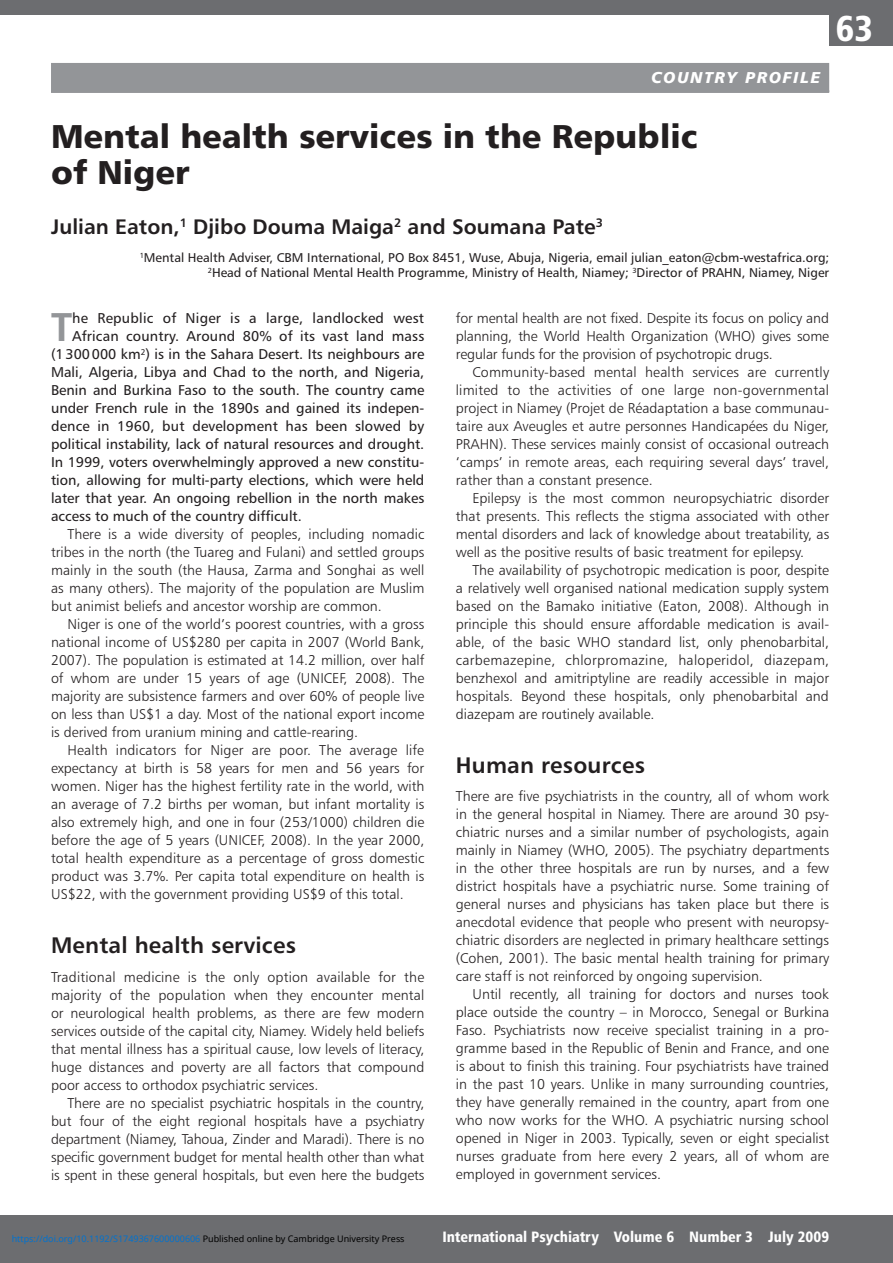
<style>
.page{position:relative;width:893px;height:1263px;background:#fff}
.page>*{position:absolute;margin:0;border:0;box-sizing:border-box;transform-origin:0 0}
.Intro_text{font:40.2px "Humanist 777 BT Bold B";color:#939598}
.t1{font:36px "Humanist 777 BT Black Condensed B";color:#fff}
.Paper_title{font:33px/36px "Humanist 777 BT Black B";color:#231f20}
.Subhead1{font:22.5px "Humanist 777 BT Bold B";letter-spacing:.01em;color:#231f20}
.Author{font:21px "Humanist 777 BT Bold B";color:#231f20}
.Section{font:15.75px "Humanist 777 BT Black Italic B";letter-spacing:.1em;color:#fff}
.t2{font:15px "Humanist 777 BT Black Condensed B";color:#fff}
.Body_text{font:14.25px/18px "Humanist 777 BT Light B";color:#231f20;text-align:justify}
.Noindent{font:14.25px/18px "Humanist 777 BT Light B";color:#231f20;text-align:justify}
.Intro_text-2{font:14.25px "Humanist 777 BT Roman B";color:#231f20}
.Address{font:12.75px/15px "Humanist 777 BT Roman B";color:#231f20;text-align:right}
.t3{font:9px "Noto Sans";color:#0172cf}
.s1{color:#000}
</style>
<div class="page">
<div style="left:0;top:1215px;width:893px;height:48px;background:#6c6d70"></div>
<div style="left:829px;top:0;width:64px;height:46px;background:#6c6d70"></div>
<div style="left:0;top:0;width:893px;height:15px;background:#6c6d70"></div>
<div style="left:51px;top:63px;width:778px;height:30px;background:#939598"></div>
<p class="Section" style="left:652px;top:67px;width:170px">COUNTRY PROFILE</p>
<h2 class="t1" style="left:836px;top:6px;width:39px">63</h2>
<p class="Paper_title" style="left:51px;top:118px;width:648px">Mental health services in the Republic of Niger</p>
<p class="Author" style="left:51px;top:213px;width:553px">Julian Eaton,<sup>1</sup> Djibo Douma Maiga<sup>2</sup> and Soumana Pate<sup>3</sup></p>
<p class="Address" style="left:140px;top:250px;width:691px"><sup>1</sup>Mental Health Adviser, CBM International, PO Box 8451, Wuse, Abuja, Nigeria, email julian_eaton@cbm-westafrica.org;<br><sup>2</sup>Head of National Mental Health Programme, Ministry of Health, Niamey; <sup>3</sup>Director of PRAHN, Niamey, Niger</p>
<p class="Intro_text" style="left:51px;top:302px;width:23px">T</p>
<p class="Intro_text-2" style="left:72px;top:310px;width:353px">he Republic of Niger is a large, landlocked west</p>
<p class="Body_text" style="left:456px;top:309px;width:375px">for mental health are not fixed. Despite its focus on policy and planning, the World Health Organization (WHO) gives some regular funds for the provision of psychotropic drugs.</p>
<p class="Body_text" style="left:456px;top:363px;width:375px;text-indent:16px">Community-based mental health services are currently limited to the activities of one large non-governmental project in Niamey (Projet de Réadaptation a base communau&shy;taire aux Aveugles et autre personnes Handicapées du Niger, PRAHN). These services mainly consist of occasional outreach ‘camps’ in remote areas, each requiring several days’ travel, rather than a constant presence.</p>
<p class="Body_text" style="left:456px;top:489px;width:375px;text-indent:16px">Epilepsy is the most common neuropsychiatric disorder that presents. This reflects the stigma associated with other mental disorders and lack of knowledge about treatability, as well as the positive results of basic treatment for epilepsy.</p>
<p class="Body_text" style="left:456px;top:561px;width:375px;text-indent:16px">The availability of psychotropic medication is poor, despite a relatively well organised national medication supply system based on the Bamako initiative (Eaton, 2008). Although in principle this should ensure affordable medication is avail&shy;able, of the basic WHO standard list, only phenobarbital, carbemazepine, chlorpromazine, haloperidol, diazepam, benzhexol and amitriptyline are readily accessible in major hospitals. Beyond these hospitals, only phenobarbital and diazepam are routinely available.</p>
<p class="Subhead1" style="left:456px;top:751px;width:191px">Human resources</p>
<p class="Noindent" style="left:456px;top:787px;width:375px">There are five psychiatrists in the country, all of whom work in the general hospital in Niamey. There are around 30 psy&shy;chiatric nurses and a similar number of psychologists, again mainly in Niamey (WHO, 2005). The psychiatry departments in the other three hospitals are run by nurses, and a few district hospitals have a psychiatric nurse. Some training of general nurses and physicians has taken place but there is anecdotal evidence that people who present with neuropsy&shy;chiatric disorders are neglected in primary healthcare settings (Cohen, 2001). The basic mental health training for primary care staff is not reinforced by ongoing supervision.</p>
<p class="Body_text" style="left:456px;top:985px;width:375px;text-indent:16px">Until recently, all training for doctors and nurses took place outside the country – in Morocco, Senegal or Burkina Faso. Psychiatrists now receive specialist training in a pro&shy;gramme based in the Republic of Benin and France, and one is about to finish this training. Four psychiatrists have trained in the past 10 years. Unlike in many surrounding countries, they have generally remained in the country, apart from one who now works for the WHO. A psychiatric nursing school opened in Niger in 2003. Typically, seven or eight specialist nurses graduate from here every 2 years, all of whom are employed in government services.</p>
<p class="Intro_text-2" style="left:72px;top:328px;width:354px">African country. Around 80% of its vast land mass</p>
<p class="Intro_text-2" style="left:51px;top:346px;width:375px">(1300000 km<sup>2</sup>) is in the Sahara Desert. Its neighbours are</p>
<p class="Intro_text-2" style="left:51px;top:364px;width:375px">Mali, Algeria, Libya and Chad to the north, and Nigeria,</p>
<p class="Intro_text-2" style="left:51px;top:382px;width:375px">Benin and Burkina Faso to the south. The country came</p>
<p class="Intro_text-2" style="left:51px;top:400px;width:374px">under French rule in the 1890s and gained its indepen-</p>
<p class="Intro_text-2" style="left:51px;top:418px;width:375px">dence in 1960, but development has been slowed by</p>
<p class="Intro_text-2" style="left:51px;top:436px;width:375px">political instability, lack of natural resources and drought.</p>
<p class="Intro_text-2" style="left:51px;top:454px;width:375px">In 1999, voters overwhelmingly approved a new constitu-</p>
<p class="Intro_text-2" style="left:51px;top:472px;width:375px">tion, allowing for multi-party elections, which were held</p>
<p class="Intro_text-2" style="left:51px;top:490px;width:375px">later that year. An ongoing rebellion in the north makes</p>
<p class="Intro_text-2" style="left:51px;top:508px;width:252px">access to much of the country difficult.</p>
<p class="Body_text" style="left:51px;top:525px;width:375px;text-indent:16px">There is a wide diversity of peoples, including nomadic tribes in the north (the Tuareg and Fulani) and settled groups mainly in the south (the Hausa, Zarma and Songhai as well as many others). The majority of the population are Muslim but animist beliefs and ancestor worship are common.</p>
<p class="Body_text" style="left:51px;top:615px;width:375px;text-indent:16px">Niger is one of the world’s poorest countries, with a gross national income of US$280 per capita in 2007 (World Bank, 2007). The population is estimated at 14.2 million, over half of whom are under 15 years of age (UNICEF, 2008). The majority are subsistence farmers and over 60% of people live on less than US$1 a day. Most of the national export income is derived from uranium mining and cattle-rearing.</p>
<p class="Body_text" style="left:51px;top:741px;width:375px;text-indent:16px">Health indicators for Niger are poor. The average life expectancy at birth is 58 years for men and 56 years for women. Niger has the highest fertility rate in the world, with an average of 7.2 births per woman, but infant mortality is also extremely high, and one in four (253/1000) children die before the age of 5 years (UNICEF, 2008). In the year 2000, total health expenditure as a percentage of gross domestic product was 3.7%. Per capita total expenditure on health is US$22, with the government providing US$9 of this total.</p>
<p class="Subhead1" style="left:51px;top:931px;width:246px">Mental health services</p>
<p class="Noindent" style="left:51px;top:968px;width:375px">Traditional medicine is the only option available for the majority of the population when they encounter mental or neurological health problems, as there are few modern services outside of the capital city, Niamey. Widely held beliefs that mental illness has a spiritual cause, low levels of literacy, huge distances and poverty are all factors that compound poor access to orthodox psychiatric services.</p>
<p class="Body_text" style="left:51px;top:1094px;width:375px;text-indent:16px">There are no specialist psychiatric hospitals in the country, but four of the eight regional hospitals have a psychiatry department (Niamey, Tahoua, Zinder and Maradi). There is no specific government budget for mental health other than what is spent in these general hospitals, but even here the budgets</p>
<p class="t3" style="left:12px;top:1232px;width:394px">https://doi.org/10.1192/S1749367600000606 <span class="s1">Published online by Cambridge University Press</span></p>
<p class="t2" style="left:442px;top:1227px;width:388px">International Psychiatry Volume 6 Number 3 July 2009</p>
</div>
